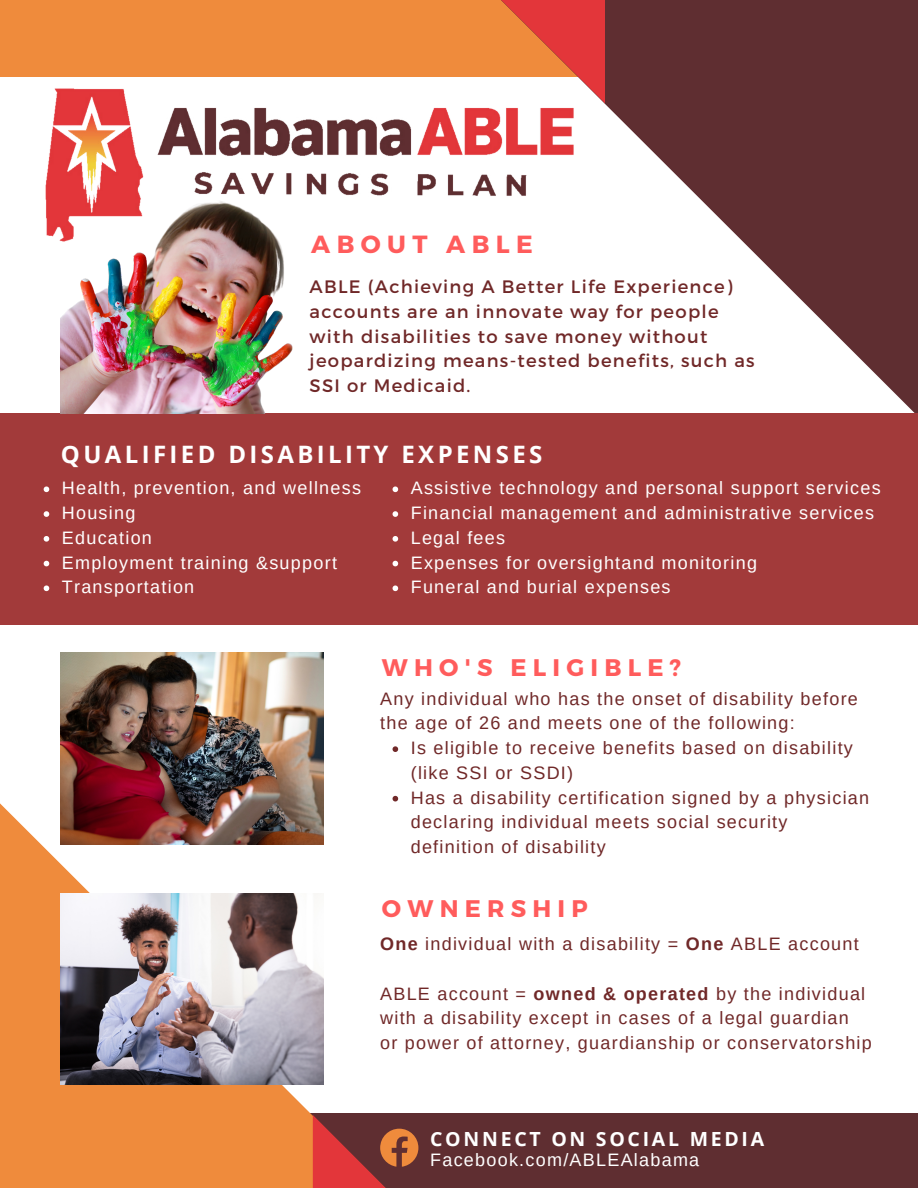
<style>
.page{position:relative;width:918px;height:1188px;background:#fff}
.page>*{position:absolute;margin:0;border:0;box-sizing:border-box;transform-origin:0 0}
.t1{font:700 24.75px "Montserrat";letter-spacing:.26em;color:#ff5c5c}
.t2{font:700 24px "Open Sans";letter-spacing:.14em;color:#fff}
.t3{font:700 24px "Montserrat";letter-spacing:.26em;color:#ff5c5c}
.t4{font:700 19.5px "Open Sans";letter-spacing:.14em;color:#fff}
.t5{font:18px/24.8px "Arimo";letter-spacing:.07em;color:#702828}
.t6{font:18px "Arimo";letter-spacing:.07em;color:#fff}
.t7{font:18px/24.8px "Montserrat";letter-spacing:.07em;color:#702828}
.s1{font-weight:700}
</style>
<div class="page">
<div style="left:226px;top:1113px;width:692px;height:75px;background:#5f2e31"></div>
<svg style="left:0;top:652px;width:399px;height:536px"></svg>
<div style="left:0;top:0;width:690px;height:77px;background:#ef8b3c"></div>
<svg style="left:604px;top:0;width:314px;height:413px;fill:#5f2e31"></svg>
<svg style="left:501px;top:0;width:104px;height:103px"></svg>
<img style="left:45px;top:76px;width:538px;height:165px">
<img style="left:61px;top:653px;width:262px;height:191px">
<div style="left:0;top:413px;width:918px;height:212px;background:#a23a3a"></div>
<img style="left:61px;top:198px;width:305px;height:215px">
<svg style="left:393px;top:746px;width:5px;height:6px"></svg>
<svg style="left:393px;top:796px;width:5px;height:5px"></svg>
<svg style="left:313px;top:1115px;width:106px;height:73px"></svg>
<svg style="left:44px;top:486px;width:5px;height:6px"></svg>
<svg style="left:44px;top:511px;width:5px;height:6px"></svg>
<svg style="left:44px;top:536px;width:5px;height:6px"></svg>
<svg style="left:44px;top:561px;width:5px;height:5px"></svg>
<svg style="left:44px;top:585px;width:5px;height:6px"></svg>
<svg style="left:393px;top:486px;width:5px;height:6px"></svg>
<svg style="left:393px;top:511px;width:5px;height:6px"></svg>
<svg style="left:393px;top:536px;width:5px;height:6px"></svg>
<svg style="left:393px;top:561px;width:5px;height:5px"></svg>
<svg style="left:393px;top:585px;width:5px;height:6px"></svg>
<img style="left:61px;top:893px;width:262px;height:192px">
<p class="t1" style="left:311px;top:228px;width:223px">ABOUT ABLE</p>
<p class="t7" style="left:310px;top:274px;width:447px">ABLE (Achieving A Better Life Experience) accounts are an innovate way for people with disabilities to save money without jeopardizing means-tested benefits, such as SSI or Medicaid.</p>
<p class="t2" style="left:61px;top:437px;width:483px">QUALIFIED DISABILITY EXPENSES</p>
<p class="t6" style="left:411px;top:478px;width:471px">Assistive technology and personal support services</p>
<p class="t6" style="left:411px;top:503px;width:465px">Financial management and administrative services</p>
<p class="t6" style="left:411px;top:528px;width:96px">Legal fees</p>
<p class="t6" style="left:411px;top:552px;width:348px">Expenses for oversightand monitoring</p>
<p class="t6" style="left:411px;top:577px;width:261px">Funeral and burial expenses</p>
<p class="t6" style="left:62px;top:478px;width:301px">Health, prevention, and wellness</p>
<p class="t6" style="left:62px;top:503px;width:75px">Housing</p>
<p class="t6" style="left:62px;top:528px;width:92px">Education</p>
<p class="t6" style="left:62px;top:552px;width:277px">Employment training &amp;support</p>
<p class="t6" style="left:62px;top:577px;width:134px">Transportation</p>
<p class="t3" style="left:382px;top:652px;width:301px">WHO'S ELIGIBLE?</p>
<p class="t5" style="left:380px;top:686px;width:479px">Any individual who has the onset of disability before the age of 26 and meets one of the following:</p>
<p class="t5" style="left:411px;top:736px;width:444px">Is eligible to receive benefits based on disability (like SSI or SSDI)</p>
<p class="t5" style="left:411px;top:785px;width:460px">Has a disability certification signed by a physician declaring individual meets social security definition of disability</p>
<p class="t3" style="left:382px;top:893px;width:207px">OWNERSHIP</p>
<p class="t5" style="left:380px;top:932px;width:480px"><span class="s1">One</span> individual with a disability = <span class="s1">One</span> ABLE account</p>
<p class="t5" style="left:380px;top:981px;width:493px">ABLE account = <span class="s1">owned &amp; operated</span> by the individual with a disability except in cases of a legal guardian<br>or power of attorney, guardianship or conservatorship</p>
<p class="t4" style="left:430px;top:1125px;width:336px">CONNECT ON SOCIAL MEDIA</p>
<p class="t6" style="left:430px;top:1149px;width:271px">Facebook.com/ABLEAlabama</p>
</div>
